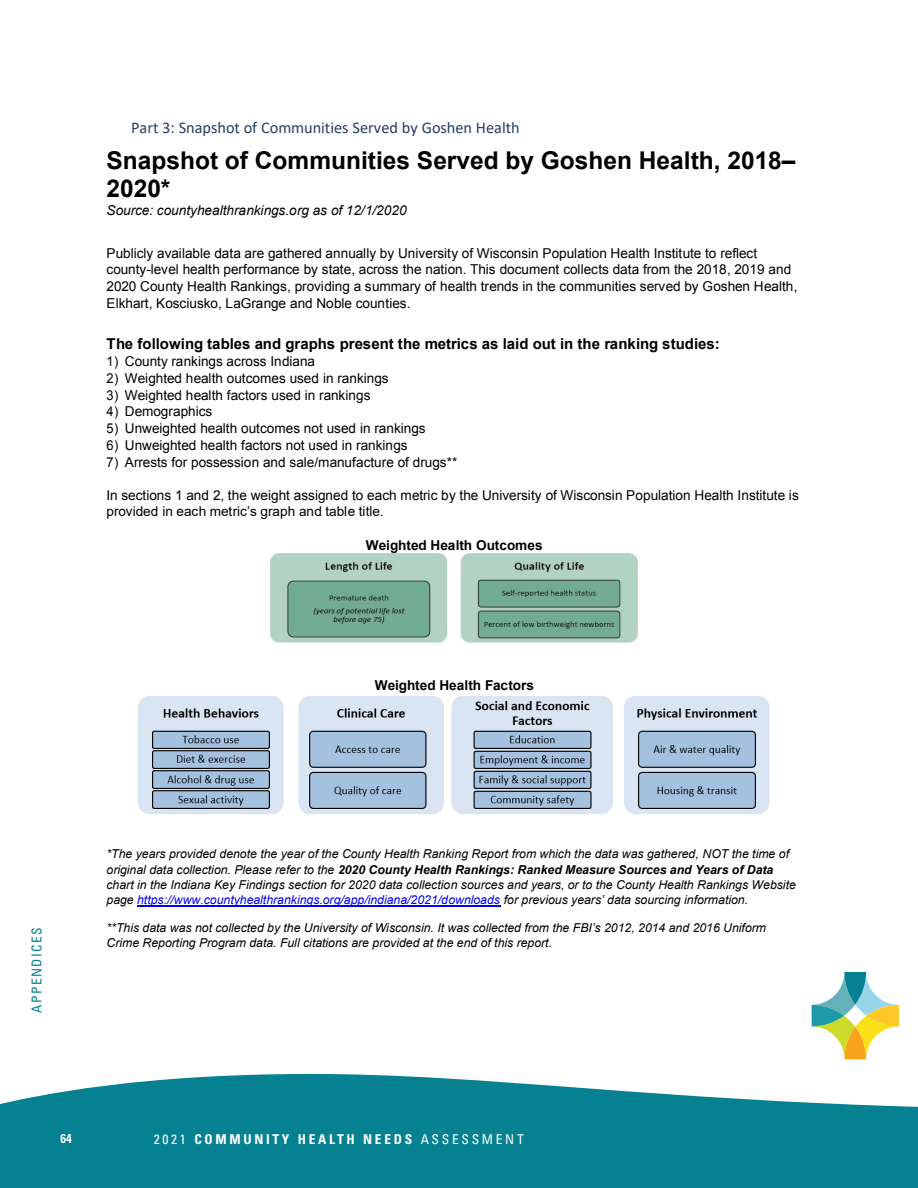
<style>
.page{position:relative;width:918px;height:1188px;background:#fff}
.page>*{position:absolute;margin:0;border:0;box-sizing:border-box;transform-origin:0 0}
.t1{font:700 24.45px/28.2px "Arial";color:#000}
.t2{font:16.35px "Calibri";color:#243f60}
.t3{font:700 15px "Arial";color:#000}
.t4{font:13.65px/16.6px "Arial";letter-spacing:-.005em;color:#000}
.t5{font:13.65px "Arial";letter-spacing:-.005em;color:#000;scale:.94 1}
.t6{font:italic 13.65px "Arial";letter-spacing:-.005em;color:#000}
.t7{font:700 13.65px "Arial";letter-spacing:-.005em;color:#000}
.t8{font:700 condensed 13.5px "Univers";letter-spacing:.2em;color:#fff}
.t9{font:condensed 13.5px "Univers";letter-spacing:.1em;color:#058191}
.t10{font:700 condensed 12.75px "Univers";color:#fff}
.t11{font:italic 12.3px/15.1px "Arial";color:#000}
.s1{font-weight:700}
.s2{color:#00f}
.s3{font-weight:400}
</style>
<div class="page">
<svg style="left:0;top:1074px;width:918px;height:114px;background:#23909e"></svg>
<svg style="left:812px;top:972px;width:87px;height:87px"></svg>
<hr style="left:137px;top:905px;width:363px;height:1px;background:#00f">
<img style="left:271px;top:554px;width:367px;height:88px">
<img style="left:138px;top:696px;width:632px;height:118px">
<p class="t2" style="left:131px;top:117px;width:390px">Part 3: Snapshot of Communities Served by Goshen Health</p>
<p class="t1" style="left:107px;top:147px;width:691px">Snapshot of Communities Served by Goshen Health, 2018–<br>2020*</p>
<p class="t6" style="left:107px;top:202px;width:302px">Source: countyhealthrankings.org as of 12/1/2020</p>
<p class="t4" style="left:107px;top:245px;width:693px">Publicly available data are gathered annually by University of Wisconsin Population Health Institute to reflect county-level health performance by state, across the nation. This document collects data from the 2018, 2019 and 2020 County Health Rankings, providing a summary of health trends in the communities served by Goshen Health, Elkhart, Kosciusko, LaGrange and Noble counties.</p>
<p class="t3" style="left:107px;top:333px;width:615px">The following tables and graphs present the metrics as laid out in the ranking studies:</p>
<p class="t5" style="left:107px;top:352px;width:223px">1) County rankings across Indiana</p>
<p class="t5" style="left:107px;top:369px;width:302px">2) Weighted health outcomes used in rankings</p>
<p class="t5" style="left:107px;top:386px;width:282px">3) Weighted health factors used in rankings</p>
<p class="t5" style="left:107px;top:403px;width:114px">4) Demographics</p>
<p class="t5" style="left:107px;top:420px;width:341px">5) Unweighted health outcomes not used in rankings</p>
<p class="t5" style="left:107px;top:436px;width:322px">6) Unweighted health factors not used in rankings</p>
<p class="t5" style="left:107px;top:453px;width:375px">7) Arrests for possession and sale/manufacture of drugs**</p>
<p class="t4" style="left:107px;top:488px;width:694px;line-height:16px">In sections 1 and 2, the weight assigned to each metric by the University of Wisconsin Population Health Institute is provided in each metric’s graph and table title.</p>
<p class="t7" style="left:366px;top:536px;width:178px">Weighted Health Outcomes</p>
<p class="t7" style="left:375px;top:676px;width:161px">Weighted Health Factors</p>
<p class="t9" style="left:28px;top:1012px;width:86px;rotate:-90deg">APPENDICES</p>
<p class="t11" style="left:107px;top:847px;width:691px">*The years provided denote the year of the County Health Ranking Report from which the data was gathered, NOT the time of original data collection. Please refer to the <span class="s1">2020 County Health Rankings: Ranked Measure Sources and Years of Data </span>chart in the Indiana Key Findings section for 2020 data collection sources and years, or to the County Health Rankings Website page <span class="s2">https://www.countyhealthrankings.org/app/indiana/2021/downloads</span> for previous years’ data sourcing information.</p>
<p class="t11" style="left:107px;top:921px;width:661px">**This data was not collected by the University of Wisconsin. It was collected from the FBI’s 2012, 2014 and 2016 Uniform<br>Crime Reporting Program data. Full citations are provided at the end of this report.</p>
<p class="t10" style="left:61px;top:1131px;width:13px">64</p>
<p class="t8" style="left:154px;top:1131px;width:371px"><span class="s3">2021</span> COMMUNITY HEALTH NEEDS <span class="s3">ASSESSMENT</span></p>
</div>
